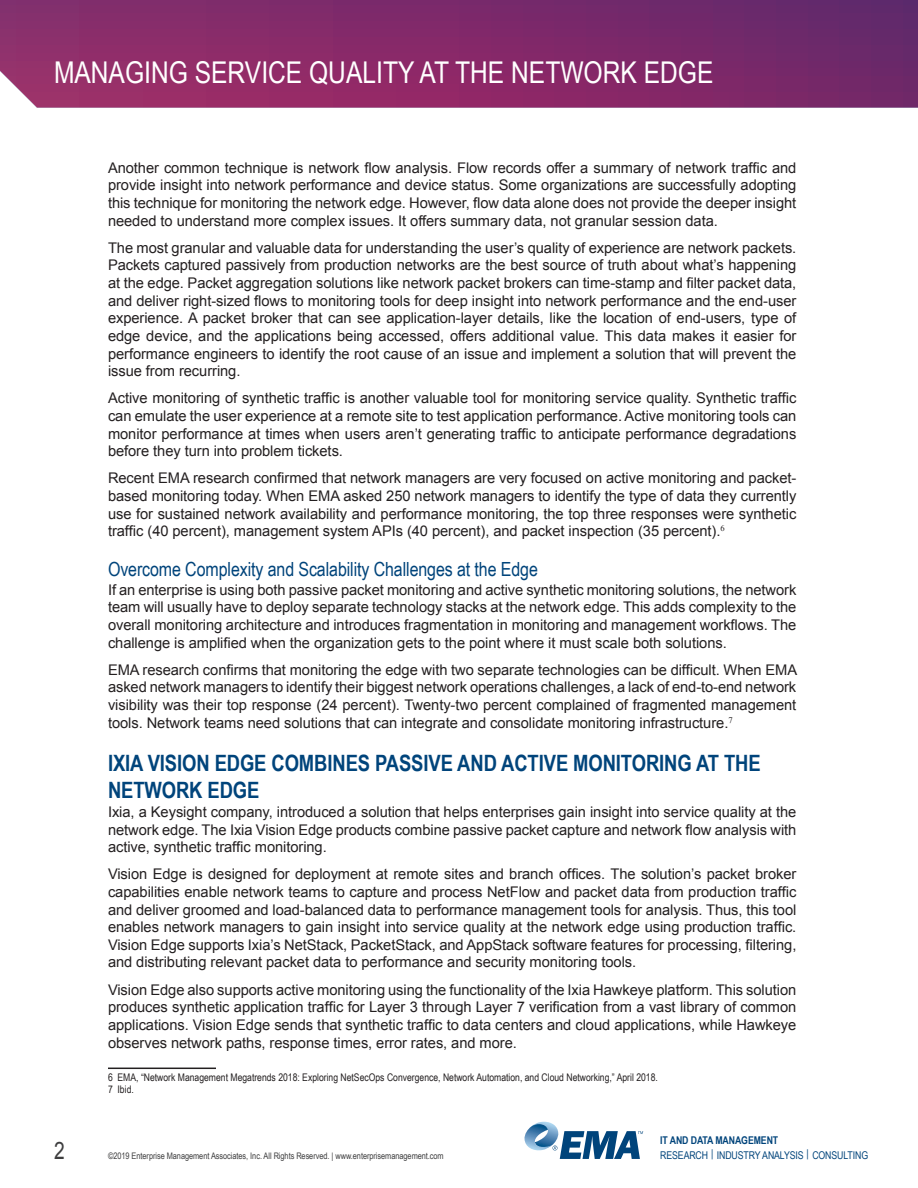
<style>
.page{position:relative;width:918px;height:1188px;background:#fff}
.page>*{position:absolute;margin:0;border:0;box-sizing:border-box;transform-origin:0 0}
.t1{font:30px "Arial Narrow";color:#fff}
.t2{font:24px "Arial";color:#3e3e3f;scale:.8 1}
.Heading_1{font:700 22.5px/27px "Arial Narrow";letter-spacing:-.005em;color:#00447b}
.Heading_2{font:19.5px "Arial Narrow";letter-spacing:-.005em;color:#00447b}
.t3{font:14.7px/17.7px "Arial";letter-spacing:-.005em;color:#231f20;text-align:justify}
.t4{font:10.65px/14.5px "Arial Narrow";letter-spacing:-.01em;color:#00447b}
.Footnote_Text{font:10.5px "Arial Narrow";color:#231f20}
.t5{font:9px "Arial Narrow";letter-spacing:-.005em;color:#3e3e3f}
.s1{font-weight:700}
</style>
<div class="page">
<svg style="left:524px;top:1122px;width:119px;height:37px"></svg>
<svg style="left:0;top:0;width:918px;height:108px;background:#832c6a"></svg>
<hr style="left:108px;top:1068px;width:108px;height:1px;background:#231f20">
<h1 class="t1" style="left:54px;top:51px;width:661px">MANAGING SERVICE QUALITY AT THE NETWORK EDGE</h1>
<p class="t3" style="left:108px;top:159px;width:690px">Another common technique is network flow analysis. Flow records offer a summary of network traffic and provide insight into network performance and device status. Some organizations are successfully adopting this technique for monitoring the network edge. However, flow data alone does not provide the deeper insight needed to understand more complex issues. It offers summary data, not granular session data.</p>
<p class="t3" style="left:108px;top:239px;width:690px">The most granular and valuable data for understanding the user’s quality of experience are network packets.<br>Packets captured passively from production networks are the best source of truth about what’s happening at the edge. Packet aggregation solutions like network packet brokers can time-stamp and filter packet data, and deliver right-sized flows to monitoring tools for deep insight into network performance and the end-user experience. A packet broker that can see application-layer details, like the location of end-users, type of edge device, and the applications being accessed, offers additional value. This data makes it easier for performance engineers to identify the root cause of an issue and implement a solution that will prevent the issue from recurring.</p>
<p class="t3" style="left:108px;top:389px;width:690px">Active monitoring of synthetic traffic is another valuable tool for monitoring service quality. Synthetic traffic can emulate the user experience at a remote site to test application performance. Active monitoring tools can monitor performance at times when users aren’t generating traffic to anticipate performance degradations before they turn into problem tickets.</p>
<p class="t3" style="left:108px;top:469px;width:690px">Recent EMA research confirmed that network managers are very focused on active monitoring and packet&shy;based monitoring today. When EMA asked 250 network managers to identify the type of data they currently use for sustained network availability and performance monitoring, the top three responses were synthetic traffic (40 percent), management system APIs (40 percent), and packet inspection (35 percent).<sup>6</sup></p>
<p class="Heading_2" style="left:108px;top:555px;width:431px">Overcome Complexity and Scalability Challenges at the Edge</p>
<p class="t3" style="left:108px;top:581px;width:690px">If an enterprise is using both passive packet monitoring and active synthetic monitoring solutions, the network team will usually have to deploy separate technology stacks at the network edge. This adds complexity to the overall monitoring architecture and introduces fragmentation in monitoring and management workflows. The challenge is amplified when the organization gets to the point where it must scale both solutions.</p>
<p class="t3" style="left:108px;top:661px;width:691px">EMA research confirms that monitoring the edge with two separate technologies can be difficult. When EMA asked network managers to identify their biggest network operations challenges, a lack of end-to-end network visibility was their top response (24 percent). Twenty-two percent complained of fragmented management tools. Network teams need solutions that can integrate and consolidate monitoring infrastructure.<sup>7</sup></p>
<p class="Heading_1" style="left:108px;top:748px;width:654px">IXIA VISION EDGE COMBINES PASSIVE AND ACTIVE MONITORING AT THE<br>NETWORK EDGE</p>
<p class="t3" style="left:108px;top:803px;width:690px">Ixia, a Keysight company, introduced a solution that helps enterprises gain insight into service quality at the network edge. The Ixia Vision Edge products combine passive packet capture and network flow analysis with active, synthetic traffic monitoring.</p>
<p class="t3" style="left:108px;top:865px;width:690px">Vision Edge is designed for deployment at remote sites and branch offices. The solution’s packet broker capabilities enable network teams to capture and process NetFlow and packet data from production traffic and deliver groomed and load-balanced data to performance management tools for analysis. Thus, this tool enables network managers to gain insight into service quality at the network edge using production traffic.<br>Vision Edge supports Ixia’s NetStack, PacketStack, and AppStack software features for processing, filtering, and distributing relevant packet data to performance and security monitoring tools.</p>
<p class="t3" style="left:108px;top:981px;width:690px">Vision Edge also supports active monitoring using the functionality of the Ixia Hawkeye platform. This solution produces synthetic application traffic for Layer 3 through Layer 7 verification from a vast library of common applications. Vision Edge sends that synthetic traffic to data centers and cloud applications, while Hawkeye observes network paths, response times, error rates, and more.</p>
<p class="Footnote_Text" style="left:108px;top:1069px;width:551px">6 EMA, “Network Management Megatrends 2018: Exploring NetSecOps Convergence, Network Automation, and Cloud Networking,” April 2018.</p>
<p class="Footnote_Text" style="left:108px;top:1082px;width:27px">7 Ibid.</p>
<h2 class="t2" style="left:54px;top:1135px;width:15px">2</h2>
<p class="t5" style="left:108px;top:1149px;width:337px">©2019 Enterprise Management Associates, Inc. All Rights Reserved. | www.enterprisemanagement.com</p>
<p class="t4" style="left:660px;top:1133px;width:209px"><span class="s1">IT AND DATA MANAGEMENT<br></span>RESEARCH <sup>|</sup> INDUSTRY ANALYSIS <sup>|</sup> CONSULTING</p>
</div>
